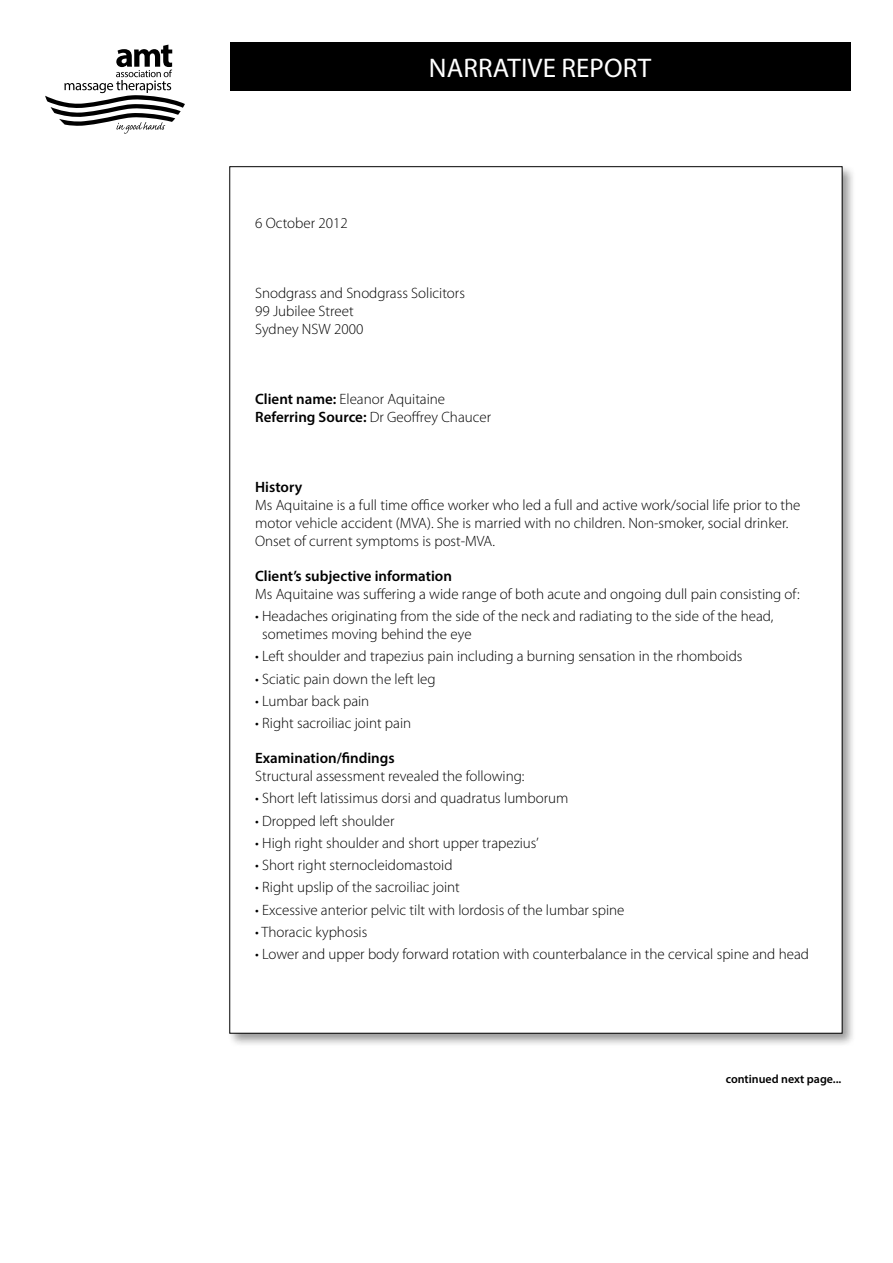
<style>
.page{position:relative;width:893px;height:1263px;background:#fff}
.page>*{position:absolute;margin:0;border:0;box-sizing:border-box;transform-origin:0 0}
.t1{font:27px "Myriad Pro";letter-spacing:.005em;color:#fff}
.t2{font:300 15px/18px "Myriad Pro";color:#000}
.t3{font:600 15px "Myriad Pro";color:#000}
.t4{font:600 12px "Myriad Pro";color:#000}
.s1{font-weight:600}
</style>
<div class="page">
<div style="left:227px;top:164px;width:629px;height:883px;background:#000;opacity:.4"></div>
<div style="left:230px;top:167px;width:612px;height:866px;background:#fff"></div>
<div style="left:230px;top:43px;width:620px;height:48px;background:#000"></div>
<svg style="left:45px;top:45px;width:140px;height:89px"></svg>
<p class="t2" style="left:255px;top:214px;width:94px">6 October 2012</p>
<h1 class="t1" style="left:429px;top:51px;width:224px">NARRATIVE REPORT</h1>
<p class="t2" style="left:255px;top:284px;width:211px">Snodgrass and Snodgrass Solicitors<br>99 Jubilee Street<br>Sydney NSW 2000</p>
<p class="t2" style="left:255px;top:390px;width:238px"><span class="s1">Client name:</span> Eleanor Aquitaine<br><span class="s1">Referring Source:</span> Dr Geoffrey Chaucer</p>
<p class="t3" style="left:255px;top:477px;width:49px">History</p>
<p class="t2" style="left:255px;top:496px;width:547px">Ms Aquitaine is a full time office worker who led a full and active work/social life prior to the motor vehicle accident (MVA). She is married with no children. Non-smoker, social drinker.<br>Onset of current symptoms is post-MVA.</p>
<p class="t3" style="left:255px;top:566px;width:198px">Client’s subjective information</p>
<p class="t2" style="left:255px;top:585px;width:546px">Ms Aquitaine was suffering a wide range of both acute and ongoing dull pain consisting of:</p>
<p class="t2" style="left:262px;top:607px;width:513px;text-indent:-7px">• Headaches originating from the side of the neck and radiating to the side of the head, sometimes moving behind the eye</p>
<p class="t2" style="left:255px;top:647px;width:489px">• Left shoulder and trapezius pain including a burning sensation in the rhomboids</p>
<p class="t2" style="left:255px;top:669px;width:182px">• Sciatic pain down the left leg</p>
<p class="t2" style="left:255px;top:692px;width:116px">• Lumbar back pain</p>
<p class="t2" style="left:255px;top:714px;width:158px">• Right sacroiliac joint pain</p>
<p class="t3" style="left:255px;top:748px;width:141px">Examination/findings</p>
<p class="t2" style="left:255px;top:767px;width:271px">Structural assessment revealed the following:</p>
<p class="t2" style="left:255px;top:789px;width:315px">• Short left latissimus dorsi and quadratus lumborum</p>
<p class="t2" style="left:255px;top:811px;width:141px">• Dropped left shoulder</p>
<p class="t2" style="left:255px;top:834px;width:285px">• High right shoulder and short upper trapezius’</p>
<p class="t2" style="left:255px;top:856px;width:199px">• Short right sternocleidomastoid</p>
<p class="t2" style="left:255px;top:878px;width:206px">• Right upslip of the sacroiliac joint</p>
<p class="t2" style="left:255px;top:900px;width:371px">• Excessive anterior pelvic tilt with lordosis of the lumbar spine</p>
<p class="t2" style="left:255px;top:923px;width:114px">• Thoracic kyphosis</p>
<p class="t2" style="left:255px;top:945px;width:555px">• Lower and upper body forward rotation with counterbalance in the cervical spine and head</p>
<p class="t4" style="left:726px;top:1071px;width:117px">continued next page...</p>
</div>
